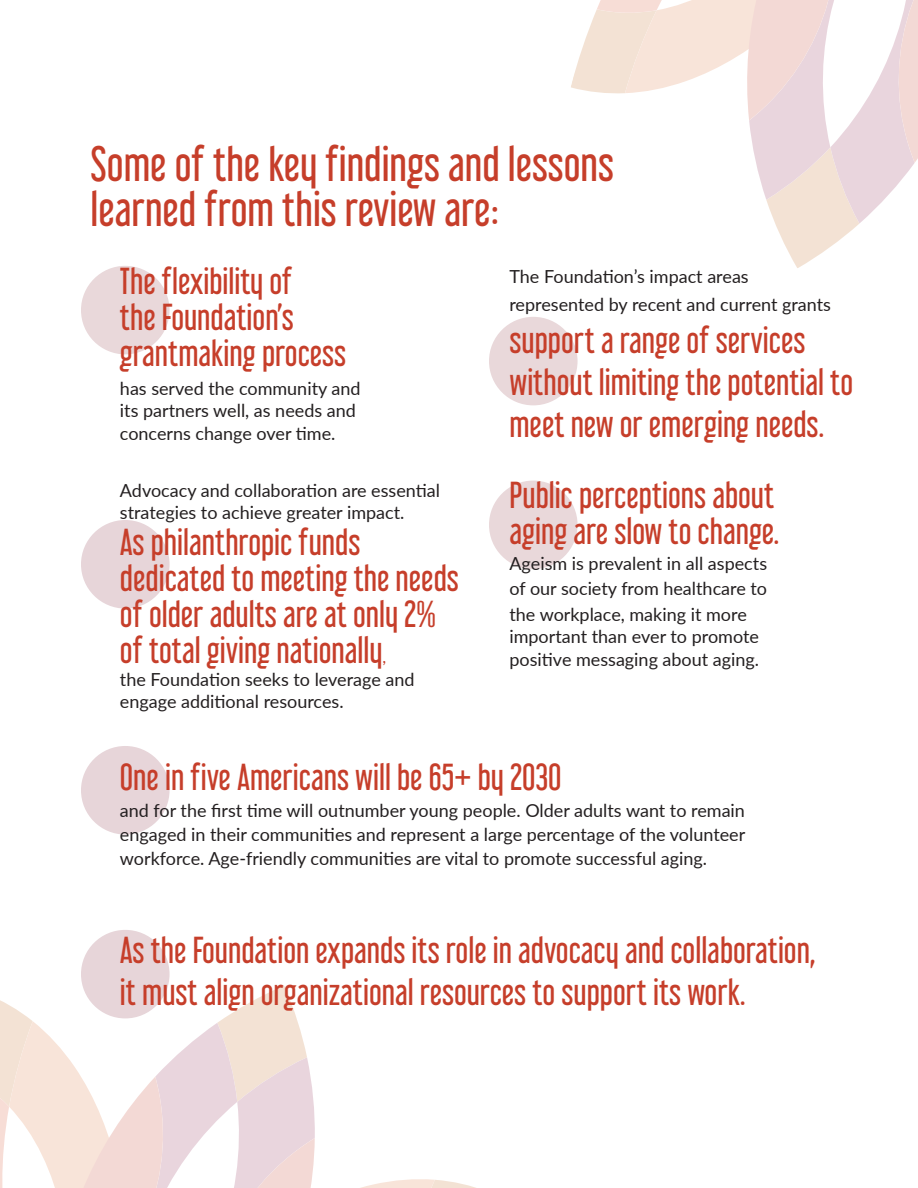
<style>
.page{position:relative;width:918px;height:1188px;background:#fff}
.page>*{position:absolute;margin:0;border:0;box-sizing:border-box;transform-origin:0 0}
.t1{font:43.5px/45px "Libel Suit Rg";color:#c63e2a}
.Regular_Paragraph{font:33px/36px "Libel Suit Rg";color:#c63e2a}
.Regular_Paragraph-2{font:18px/22.5px "Lato";color:#231f20}
.s1{font-family:"Lato";font-size:16.5px}
</style>
<div class="page">
<hr style="left:917px;top:710px;width:1px;height:478px;background:#c63e2a">
<svg style="left:0;top:985px;width:476px;height:203px"></svg>
<svg style="left:571px;top:0;width:347px;height:268px"></svg>
<div style="left:81px;top:930px;width:89px;height:88px;background:#e7d5d9;border-radius:50%"></div>
<div style="left:81px;top:266px;width:89px;height:88px;background:#e9d8da;border-radius:50%"></div>
<div style="left:489px;top:317px;width:89px;height:88px;background:#e9d8da;border-radius:50%"></div>
<div style="left:489px;top:481px;width:89px;height:88px;background:#e9d8da;border-radius:50%"></div>
<div style="left:81px;top:520px;width:89px;height:89px;background:#e7d5d9;border-radius:50%"></div>
<div style="left:81px;top:746px;width:89px;height:89px;background:#e7d5d9;border-radius:50%"></div>
<p class="t1" style="left:91px;top:137px;width:525px">Some of the key findings and lessons learned from this review are:</p>
<p class="Regular_Paragraph" style="left:120px;top:260px;width:228px">The flexibility of<br>the Foundation’s grantmaking process</p>
<p class="Regular_Paragraph-2" style="left:120px;top:376px;width:242px">has served the community and its partners well, as needs and concerns change over time.</p>
<p class="Regular_Paragraph-2" style="left:120px;top:478px;width:322px">Advocacy and collaboration are essential strategies to achieve greater impact.</p>
<p class="Regular_Paragraph" style="left:120px;top:521px;width:340px">As philanthropic funds dedicated to meeting the needs of older adults are at only 2% of total giving nationally<span class="s1">,</span></p>
<p class="Regular_Paragraph-2" style="left:120px;top:667px;width:296px">the Foundation seeks to leverage and engage additional resources.</p>
<p class="Regular_Paragraph-2" style="left:509px;top:261px;width:323px;line-height:28.5px">The Foundation’s impact areas represented by recent and current grants</p>
<p class="Regular_Paragraph" style="left:509px;top:316px;width:345px;line-height:42px">support a range of services without limiting the potential to meet new or emerging needs.</p>
<p class="Regular_Paragraph" style="left:509px;top:474px;width:271px">Public perceptions about aging are slow to change.</p>
<p class="Regular_Paragraph-2" style="left:509px;top:550px;width:259px;line-height:25.5px;text-align:justify">Ageism is prevalent in all aspects of our society from healthcare to the workplace, making it more</p>
<p class="Regular_Paragraph-2" style="left:509px;top:625px;width:251px">important than ever to promote positive messaging about aging.</p>
<p class="Regular_Paragraph" style="left:120px;top:755px;width:443px">One in five Americans will be 65+ by 2030</p>
<p class="Regular_Paragraph-2" style="left:120px;top:797px;width:627px;line-height:24px;text-align:justify">and for the first time will outnumber young people. Older adults want to remain engaged in their communities and represent a large percentage of the volunteer workforce. Age-friendly communities are vital to promote successful aging.</p>
<p class="Regular_Paragraph" style="left:120px;top:926px;width:697px;line-height:42px">As the Foundation expands its role in advocacy and collaboration, it must align organizational resources to support its work.</p>
</div>
